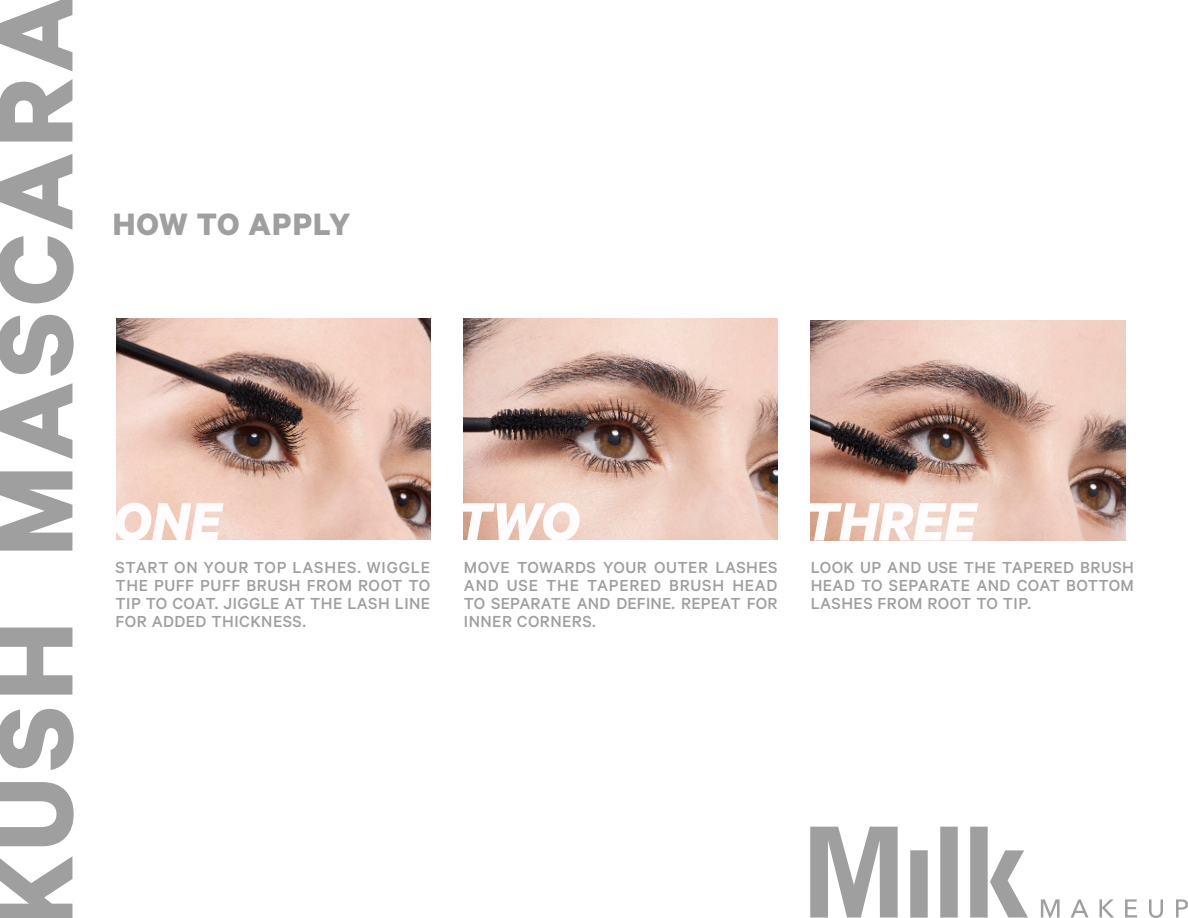
<style>
.page{position:relative;width:1188px;height:918px;background:#fff}
.page>*{position:absolute;margin:0;border:0;box-sizing:border-box;transform-origin:0 0}
.t1{font:700 120px "Calibre";letter-spacing:.05em;color:#9f9f9f}
.t2{font:italic 700 60.6px "Calibre";color:#fefcfd}
.t3{font:700 34.8px "Calibre";letter-spacing:.03em;color:#9f9f9f}
.t4{font:500 18px/18px "Calibre";letter-spacing:.025em;color:#9f9f9f;text-align:justify}
</style>
<div class="page">
<img style="left:464px;top:319px;width:313px;height:220px">
<img style="left:811px;top:320px;width:314px;height:221px">
<img style="left:117px;top:319px;width:313px;height:220px">
<svg style="left:810px;top:827px;width:378px;height:91px"></svg>
<p class="t1" style="left:-38px;top:928px;width:935px;rotate:-90deg">KUSH MASCARA</p>
<p class="t3" style="left:113px;top:203px;width:239px">HOW TO APPLY</p>
<p class="t2" style="left:113px;top:485px;width:110px">ONE</p>
<p class="t2" style="left:457px;top:485px;width:125px">TWO</p>
<p class="t2" style="left:804px;top:485px;width:174px">THREE</p>
<p class="t4" style="left:116px;top:558px;width:316px">START ON YOUR TOP LASHES. WIGGLE THE PUFF PUFF BRUSH FROM ROOT TO TIP TO COAT. JIGGLE AT THE LASH LINE FOR ADDED THICKNESS.</p>
<p class="t4" style="left:464px;top:558px;width:315px">MOVE TOWARDS YOUR OUTER LASHES AND USE THE TAPERED BRUSH HEAD TO SEPARATE AND DEFINE. REPEAT FOR INNER CORNERS.</p>
<p class="t4" style="left:811px;top:558px;width:325px">LOOK UP AND USE THE TAPERED BRUSH HEAD TO SEPARATE AND COAT BOTTOM LASHES FROM ROOT TO TIP.</p>
</div>
